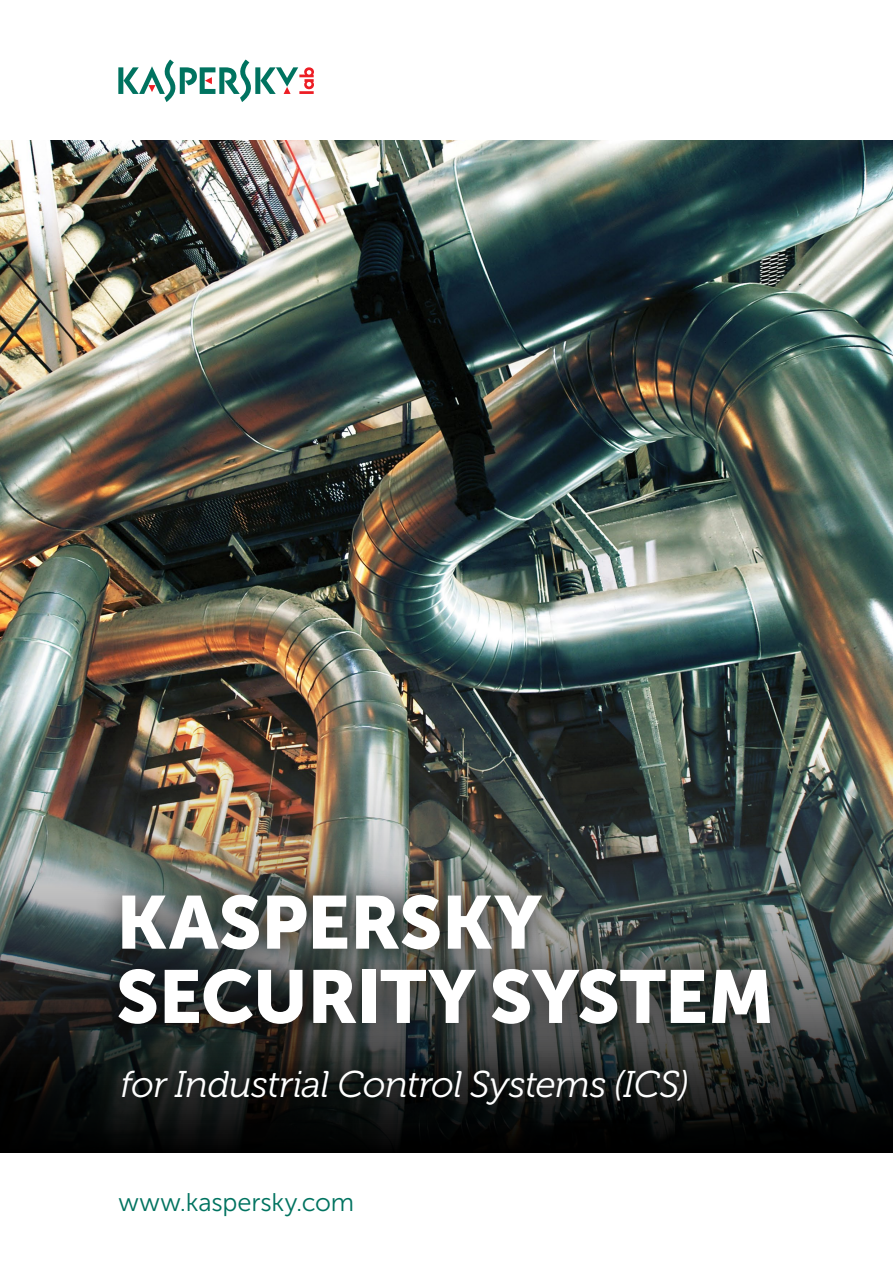
<style>
.page{position:relative;width:893px;height:1263px;background:#fff}
.page>*{position:absolute;margin:0;border:0;box-sizing:border-box;transform-origin:0 0}
.t1{font:74.25px/74.2px "Museo Sans 900";letter-spacing:-.01em;color:#fff}
.t2{font:italic 37.2px "Museo 300";letter-spacing:-.01em;color:#fff}
.t3{font:25.5px "Museo Sans 300";letter-spacing:-.005em;color:#007360}
</style>
<div class="page">
<img style="left:0;top:140px;width:893px;height:490px">
<svg style="left:118px;top:60px;width:196px;height:42px"></svg>
<img style="left:0;top:630px;width:893px;height:522px">
<div style="left:93px;top:867px;width:704px;height:264px;background:#000;opacity:.75"></div>
<h1 class="t1" style="left:116px;top:885px;width:660px">KASPERSKY<br>SECURITY SYSTEM</h1>
<p class="t2" style="left:121px;top:1064px;width:569px">for Industrial Control Systems (ICS)</p>
<p class="t3" style="left:118px;top:1188px;width:237px">www.kaspersky.com</p>
</div>
